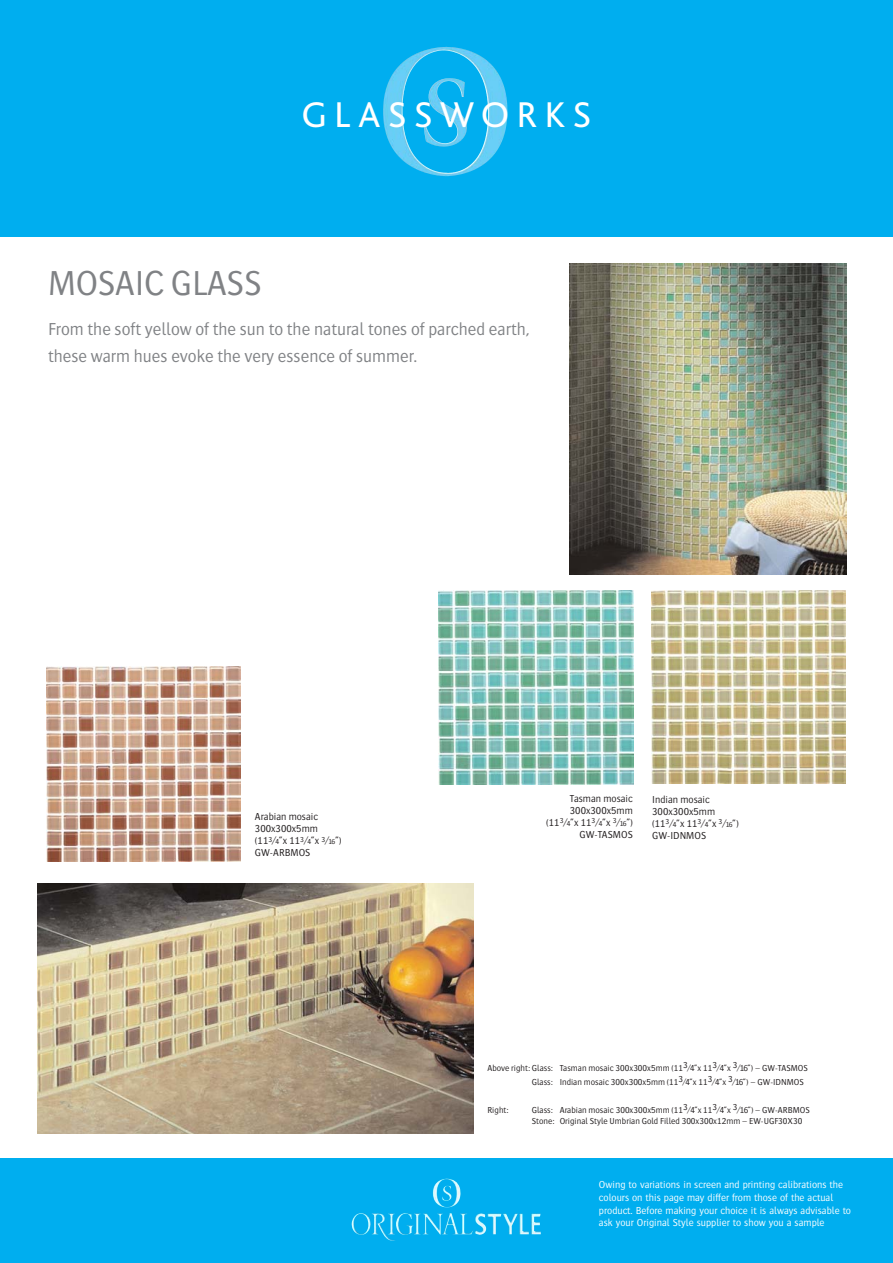
<style>
.page{position:relative;width:893px;height:1263px;background:#fff}
.page>*{position:absolute;margin:0;border:0;box-sizing:border-box;transform-origin:0 0}
.t1{font:37.5px "Bliss";letter-spacing:.205em;color:#fff}
.t2{font:300 36px "Bosis";letter-spacing:-.01em;color:#808285}
.t3{font:300 18px/27px "Bosis";color:#808285}
.t4{font:300 10.5px/12.6px "Bosis";color:#fff}
.t5{font:300 10.5px/12px "Bosis";color:#231f20}
.t6{font:300 9px/13.8px "Bosis";color:#231f20}
.s1{font-size:7.5px}
</style>
<div class="page">
<div style="left:0;top:0;width:892px;height:237px;background:#00aeef"></div>
<img style="left:445px;top:47px;width:62px;height:57px">
<div style="left:0;top:1159px;width:892px;height:104px;background:#00aeef"></div>
<img style="left:352px;top:1179px;width:135px;height:57px">
<img style="left:570px;top:264px;width:276px;height:310px">
<img style="left:37px;top:883px;width:436px;height:251px">
<img style="left:651px;top:590px;width:194px;height:194px">
<img style="left:438px;top:590px;width:195px;height:194px">
<img style="left:46px;top:667px;width:195px;height:194px">
<h1 class="t1" style="left:302px;top:100px;width:291px">GLASSWORKS</h1>
<h2 class="t2" style="left:48px;top:269px;width:215px">MOSAIC GLASS</h2>
<h3 class="t3" style="left:48px;top:317px;width:483px">From the soft yellow of the sun to the natural tones of parched earth, these warm hues evoke the very essence of summer.</h3>
<p class="t5" style="left:255px;top:812px;width:88px">Arabian mosaic<br>300x300x5mm (11<sup>3</sup>/<span class="s1">4</span>”x 11<sup>3</sup>/<span class="s1">4</span>”x <sup>3</sup>/<span class="s1">16</span>”)<br>GW-ARBMOS</p>
<p class="t5" style="left:546px;top:793px;width:88px;text-align:right">Tasman mosaic<br>300x300x5mm (11<sup>3</sup>/<span class="s1">4</span>”x 11<sup>3</sup>/<span class="s1">4</span>”x <sup>3</sup>/<span class="s1">16</span>”)<br>GW-TASMOS</p>
<p class="t5" style="left:652px;top:794px;width:88px">Indian mosaic<br>300x300x5mm (11<sup>3</sup>/<span class="s1">4</span>”x 11<sup>3</sup>/<span class="s1">4</span>”x <sup>3</sup>/<span class="s1">16</span>”)<br>GW-IDNMOS</p>
<p class="t6" style="left:531px;top:1061px;width:277px;text-indent:-44px">Above right: Glass: Tasman mosaic 300x300x5mm (113/4”x 113/4”x 3/16”) – GW-TASMOS<br>Glass: Indian mosaic 300x300x5mm (113/4”x 113/4”x 3/16”) – GW-IDNMOS</p>
<p class="t6" style="left:487px;top:1104px;width:22px">Right:</p>
<p class="t6" style="left:531px;top:1106px;width:279px;line-height:10.8px">Glass: Arabian mosaic 300x300x5mm (113/4”x 113/4”x 3/16”) – GW-ARBMOS<br>Stone: Original Style Umbrian Gold Filled 300x300x12mm – EW-UGF30X30</p>
<p class="t4" style="left:599px;top:1179px;width:254px">Owing to variations in screen and printing calibrations the colours on this page may differ from those of the actual product. Before making your choice it is always advisable to ask your Original Style supplier to show you a sample</p>
</div>
